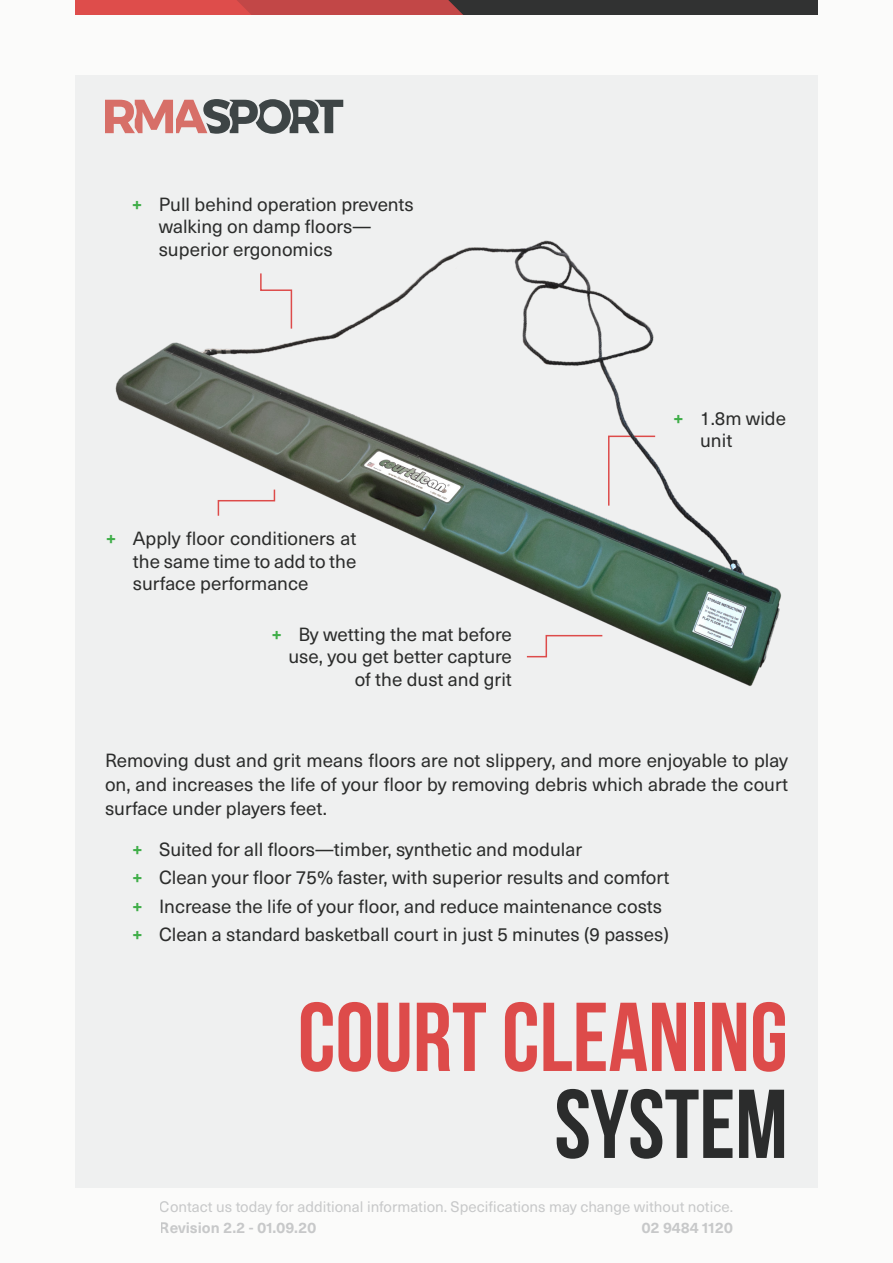
<style>
.page{position:relative;width:893px;height:1263px;background:#fbfbfa}
.page>*{position:absolute;margin:0;border:0;box-sizing:border-box;transform-origin:0 0}
.t1{font:700 97.5px "Bebas Neue";color:#dd4b4a}
.t2{font:700 97.5px "Bebas Neue";color:#2b2c2c}
.t3{font:18.75px/22.5px "Neue Haas Unica Pro";color:#2b2c2b}
.t4{font:15px "Neue Haas Unica Pro";color:#939598}
.t5{font:700 15px "Neue Haas Unica Pro";color:#939598}
.s1{font-weight:700;color:#40ae49}
</style>
<div class="page">
<div style="left:75px;top:75px;width:743px;height:1113px;background:#eff0f0"></div>
<svg style="left:75px;top:0;width:743px;height:15px"></svg>
<svg style="left:105px;top:99px;width:238px;height:35px"></svg>
<img style="left:115px;top:240px;width:666px;height:446px">
<svg style="left:525px;top:634px;width:79px;height:24px"></svg>
<svg style="left:217px;top:488px;width:59px;height:29px"></svg>
<svg style="left:259px;top:272px;width:34px;height:58px"></svg>
<p class="t3" style="left:159px;top:193px;width:257px;text-indent:-27px"><span class="s1">+</span> Pull behind operation prevents walking on damp floors— superior ergonomics</p>
<p class="t3" style="left:133px;top:527px;width:225px;text-align:justify;text-indent:-27px"><span class="s1">+</span> Apply floor conditioners at the same time to add to the surface performance</p>
<p class="t3" style="left:271px;top:623px;width:242px;text-align:right"><span class="s1">+</span> By wetting the mat before use, you get better capture of the dust and grit</p>
<p class="t3" style="left:700px;top:407px;width:87px;text-indent:-27px"><span class="s1">+</span> 1.8m wide unit</p>
<p class="t3" style="left:105px;top:749px;width:685px;line-height:24px;text-align:justify">Removing dust and grit means floors are not slippery, and more enjoyable to play on, and increases the life of your floor by removing debris which abrade the court surface under players feet.</p>
<p class="t3" style="left:132px;top:835px;width:539px;line-height:28.5px"><span class="s1">+</span> Suited for all floors—timber, synthetic and modular<br><span class="s1">+</span> Clean your floor 75% faster, with superior results and comfort <span class="s1">+</span> Increase the life of your floor, and reduce maintenance costs <span class="s1">+</span> Clean a standard basketball court in just 5 minutes (9 passes)</p>
<h1 class="t1" style="left:298px;top:984px;width:492px">COURT CLEANING</h1>
<h1 class="t2" style="left:554px;top:1071px;width:235px">SYSTEM</h1>
<p class="t4" style="left:160px;top:1198px;width:575px">Contact us today for additional information. Specifications may change without notice.</p>
<p class="t5" style="left:160px;top:1218px;width:158px">Revision 2.2 - 01.09.20</p>
<p class="t5" style="left:641px;top:1218px;width:93px">02 9484 1120</p>
</div>
